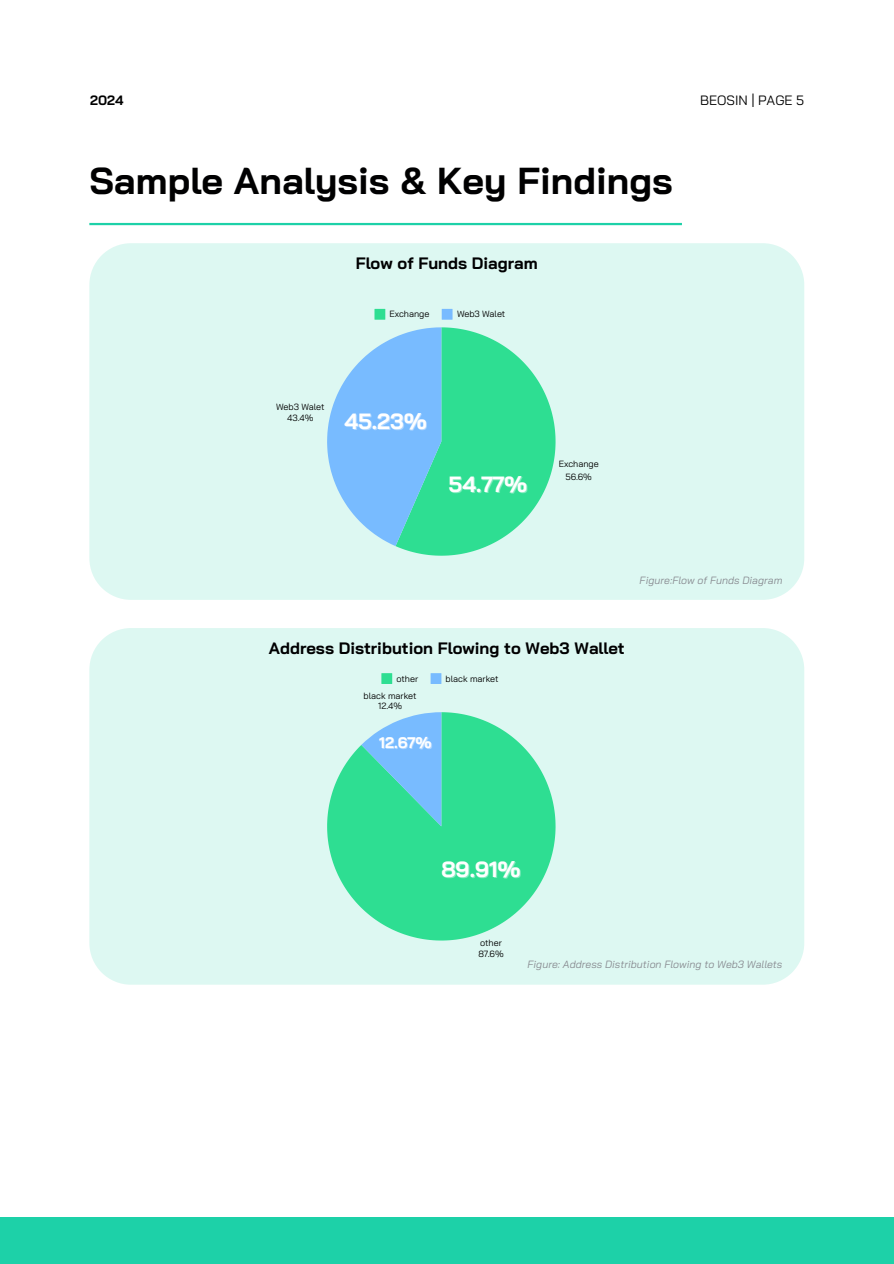
<style>
.page{position:relative;width:894px;height:1264px;background:#fff}
.page>*{position:absolute;margin:0;border:0;box-sizing:border-box;transform-origin:0 0}
.t1{font:700 37.5px "Bai Jamjuree";color:#000001}
.t2{font:700 22.05px "Bai Jamjuree";color:#fff}
.t3{font:700 16.5px "Bai Jamjuree";color:#000001}
.t4{font:700 15.45px "Bai Jamjuree";color:#fff}
.t5{font:13.5px "Bai Jamjuree";color:#000001}
.t6{font:700 13.5px "Bai Jamjuree";color:#000001}
.t7{font:italic 10.5px "Bai Jamjuree";color:#888b91}
.t8{font:9px/10.9px "Bai Jamjuree";color:#000;text-align:center}
</style>
<div class="page">
<div style="left:0;top:1217px;width:893px;height:46px;background:#1dd1a8"></div>
<div style="left:89px;top:243px;width:715px;height:357px;background:#ddf8f2"></div>
<svg style="left:374px;top:309px;width:11px;height:11px"></svg>
<svg style="left:441px;top:309px;width:11px;height:11px"></svg>
<svg style="left:327px;top:327px;width:228px;height:228px;background:#6dd7cc"></svg>
<hr style="left:89px;top:223px;width:592px;height:2px;background:#1dd1a8">
<div style="left:89px;top:628px;width:715px;height:356px;background:#ddf8f2"></div>
<svg style="left:381px;top:673px;width:11px;height:11px"></svg>
<svg style="left:430px;top:673px;width:11px;height:11px"></svg>
<svg style="left:327px;top:712px;width:228px;height:228px;background:#58e4a9"></svg>
<svg style="left:361px;top:712px;width:80px;height:114px;background:#67cdd6"></svg>
<h5 class="t6" style="left:90px;top:92px;width:35px">2024</h5>
<h4 class="t5" style="left:700px;top:92px;width:106px">BEOSIN | PAGE 5</h4>
<h1 class="t1" style="left:89px;top:156px;width:584px">Sample Analysis &amp; Key Findings</h1>
<p class="t3" style="left:356px;top:252px;width:183px">Flow of Funds Diagram</p>
<p class="t8" style="left:389px;top:308px;width:41px">Exchange</p>
<p class="t8" style="left:457px;top:308px;width:50px">Web3 Walet</p>
<p class="t8" style="left:276px;top:401px;width:50px">Web3 Walet<br>43.4%</p>
<h3 class="t2" style="left:344px;top:407px;width:84px">45.23%</h3>
<p class="t2" style="left:448px;top:470px;width:80px">54.77%</p>
<p class="t8" style="left:558px;top:457px;width:41px;line-height:12.8px">Exchange<br>56.6%</p>
<h3 class="t7" style="left:639px;top:574px;width:144px">Figure:Flow of Funds Diagram</h3>
<h2 class="t3" style="left:269px;top:637px;width:357px">Address Distribution Flowing to Web3 Wallet</h2>
<p class="t8" style="left:396px;top:673px;width:23px">other</p>
<p class="t8" style="left:445px;top:673px;width:54px">black market</p>
<p class="t8" style="left:363px;top:689px;width:54px">black market<br>12.4%</p>
<h2 class="t4" style="left:379px;top:733px;width:54px">12.67%</h2>
<p class="t2" style="left:441px;top:855px;width:81px">89.91%</p>
<p class="t8" style="left:478px;top:937px;width:27px;text-align:left">other<br>87.6%</p>
<p class="t7" style="left:527px;top:957px;width:256px">Figure: Address Distribution Flowing to Web3 Wallets</p>
</div>
